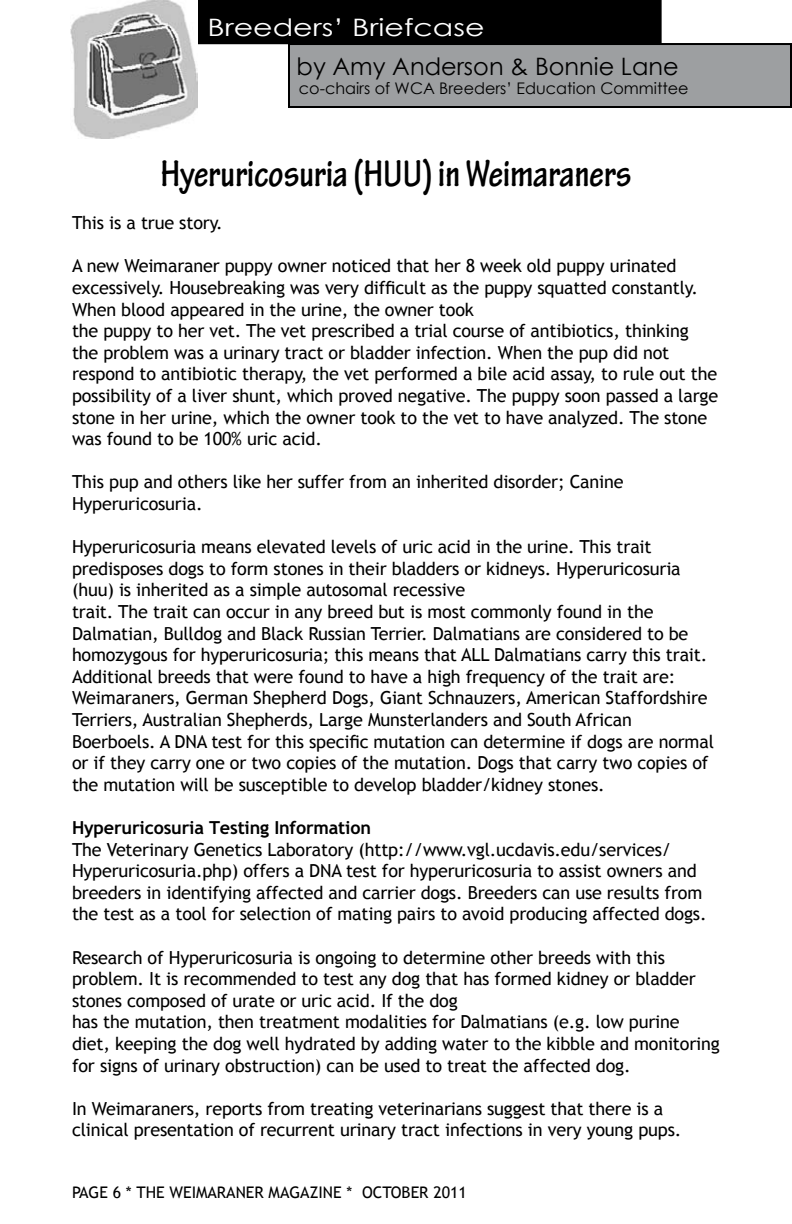
<style>
.page{position:relative;width:792px;height:1224px;background:#fff}
.page>*{position:absolute;margin:0;border:0;box-sizing:border-box;transform-origin:0 0}
.t1{font:700 condensed 40px "Tekton Pro";letter-spacing:-.01em;color:#000}
.t2{font:24px "Century Gothic";color:#000}
.t3{font:24px "Century Gothic";color:#fff;scale:1.25 1}
.t4{font:18px/21.6px "Trebuchet MS";letter-spacing:-.01em;color:#000}
.t5{font:700 18px "Trebuchet MSPS";letter-spacing:-.01em;color:#000}
.t6{font:16px "Century Gothic";color:#000}
.t7{font:16px "Trebuchet MS";color:#000}
</style>
<div class="page">
<div style="left:198px;top:0;width:464px;height:44px;background:#000"></div>
<div style="left:289px;top:44px;width:502px;height:63px;background:#9d9fa1"></div>
<div style="left:288px;top:43px;width:504px;height:65px;border:2px solid #000"></div>
<img style="left:71px;top:0;width:127px;height:138px">
<h2 class="t3" style="left:208px;top:10px;width:223px">Breeders’ Briefcase</h2>
<h2 class="t2" style="left:297px;top:49px;width:384px">by Amy Anderson &amp; Bonnie Lane</h2>
<p class="t6" style="left:299px;top:77px;width:391px">co-chairs of WCA Breeders’ Education Committee</p>
<h1 class="t1" style="left:160px;top:150px;width:473px">Hyeruricosuria (HUU) in Weimaraners</h1>
<p class="t4" style="left:72px;top:212px;width:152px">This is a true story.</p>
<p class="t4" style="left:72px;top:256px;width:648px">A new Weimaraner puppy owner noticed that her 8 week old puppy urinated excessively. Housebreaking was very difficult as the puppy squatted constantly.<br>When blood appeared in the urine, the owner took<br>the puppy to her vet. The vet prescribed a trial course of antibiotics, thinking the problem was a urinary tract or bladder infection. When the pup did not respond to antibiotic therapy, the vet performed a bile acid assay, to rule out the possibility of a liver shunt, which proved negative. The puppy soon passed a large stone in her urine, which the owner took to the vet to have analyzed. The stone was found to be 100% uric acid.</p>
<p class="t4" style="left:72px;top:472px;width:553px">This pup and others like her suffer from an inherited disorder; Canine<br>Hyperuricosuria.</p>
<p class="t4" style="left:72px;top:536px;width:643px">Hyperuricosuria means elevated levels of uric acid in the urine. This trait predisposes dogs to form stones in their bladders or kidneys. Hyperuricosuria (huu) is inherited as a simple autosomal recessive<br>trait. The trait can occur in any breed but is most commonly found in the Dalmatian, Bulldog and Black Russian Terrier. Dalmatians are considered to be homozygous for hyperuricosuria; this means that ALL Dalmatians carry this trait.<br>Additional breeds that were found to have a high frequency of the trait are:<br>Weimaraners, German Shepherd Dogs, Giant Schnauzers, American Staffordshire Terriers, Australian Shepherds, Large Munsterlanders and South African Boerboels. A DNA test for this specific mutation can determine if dogs are normal or if they carry one or two copies of the mutation. Dogs that carry two copies of the mutation will be susceptible to develop bladder/kidney stones.</p>
<p class="t5" style="left:72px;top:817px;width:301px">Hyperuricosuria Testing Information</p>
<p class="t4" style="left:72px;top:839px;width:636px">The Veterinary Genetics Laboratory (http://www.vgl.ucdavis.edu/services/ Hyperuricosuria.php) offers a DNA test for hyperuricosuria to assist owners and breeders in identifying affected and carrier dogs. Breeders can use results from the test as a tool for selection of mating pairs to avoid producing affected dogs.</p>
<p class="t4" style="left:72px;top:947px;width:649px">Research of Hyperuricosuria is ongoing to determine other breeds with this problem. It is recommended to test any dog that has formed kidney or bladder stones composed of urate or uric acid. If the dog<br>has the mutation, then treatment modalities for Dalmatians (e.g. low purine diet, keeping the dog well hydrated by adding water to the kibble and monitoring for signs of urinary obstruction) can be used to treat the affected dog.</p>
<p class="t4" style="left:72px;top:1098px;width:611px">In Weimaraners, reports from treating veterinarians suggest that there is a clinical presentation of recurrent urinary tract infections in very young pups.</p>
<p class="t7" style="left:72px;top:1183px;width:396px">PAGE * THE WEIMARANER MAGAZINE * OCTOBER 2011</p>
</div>
